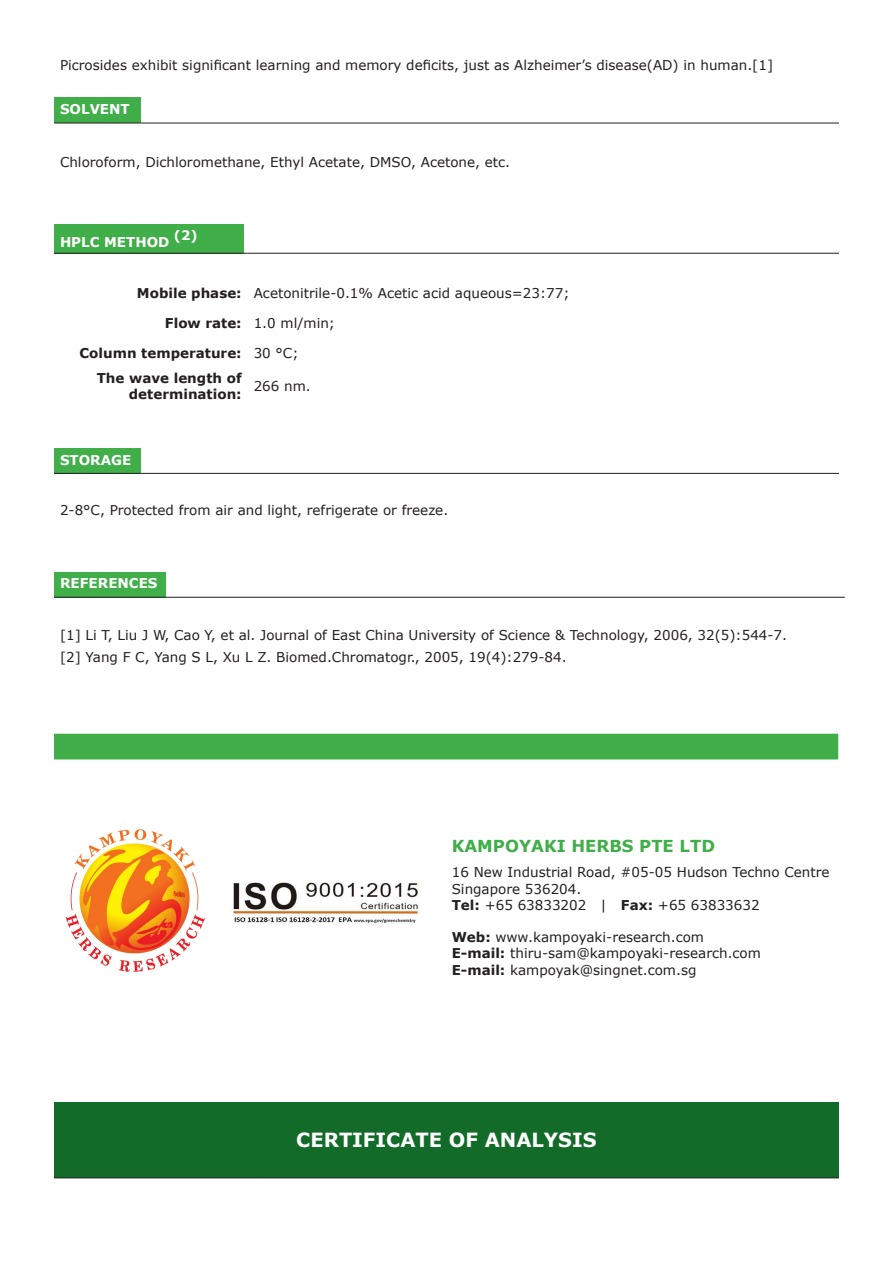
<style>
.page{position:relative;width:893px;height:1263px;background:#fff}
.page>*{position:absolute;margin:0;border:0;box-sizing:border-box;transform-origin:0 0}
.t1{font:700 19.5px "Verdana";color:#fff}
.t2{font:700 16.5px "Verdana";color:#40ae49}
.t3{font:13.5px "Verdana";color:#231f20}
.t4{font:700 13.5px/16.2px "Verdana";color:#231f20;text-align:right}
.t5{font:700 13.5px "Verdana";color:#fff}
.t6{font:700 13.05px "Verdana";color:#fff}
.s1{font-weight:700}
</style>
<div class="page">
<div style="left:54px;top:98px;width:86px;height:25px;background:#40ae49"></div>
<hr style="left:54px;top:123px;width:86px;height:1px;background:#231f20">
<hr style="left:140px;top:123px;width:699px;height:1px;background:#231f20">
<div style="left:54px;top:224px;width:189px;height:29px;background:#40ae49"></div>
<hr style="left:54px;top:253px;width:189px;height:1px;background:#231f20">
<hr style="left:248px;top:253px;width:591px;height:1px;background:#231f20">
<div style="left:54px;top:448px;width:86px;height:25px;background:#40ae49"></div>
<hr style="left:54px;top:473px;width:86px;height:1px;background:#231f20">
<hr style="left:140px;top:473px;width:699px;height:1px;background:#231f20">
<div style="left:54px;top:572px;width:112px;height:25px;background:#40ae49"></div>
<hr style="left:54px;top:597px;width:112px;height:1px;background:#231f20">
<hr style="left:166px;top:597px;width:679px;height:1px;background:#231f20">
<div style="left:54px;top:734px;width:784px;height:25px;background:#40ae49"></div>
<img style="left:65px;top:829px;width:140px;height:143px">
<img style="left:232px;top:882px;width:187px;height:41px">
<div style="left:54px;top:1102px;width:785px;height:76px;background:#136b29"></div>
<hr style="left:54px;top:1178px;width:208px;height:1px;background:#231f20">
<hr style="left:262px;top:1178px;width:208px;height:1px;background:#231f20">
<hr style="left:470px;top:1178px;width:369px;height:1px;background:#231f20">
<p class="t3" style="left:60px;top:57px;width:715px">Picrosides exhibit significant learning and memory deficits, just as Alzheimer’s disease(AD) in human.[1]</p>
<p class="t5" style="left:60px;top:101px;width:71px">SOLVENT</p>
<p class="t3" style="left:60px;top:153px;width:452px">Chloroform, Dichloromethane, Ethyl Acetate, DMSO, Acetone, etc.</p>
<p class="t5" style="left:60px;top:234px;width:111px">HPLC METHOD</p>
<p class="t6" style="left:174px;top:226px;width:25px">(2)</p>
<p class="t4" style="left:137px;top:285px;width:106px">Mobile phase:</p>
<p class="t3" style="left:254px;top:285px;width:317px">Acetonitrile-0.1% Acetic acid aqueous=23:77;</p>
<p class="t4" style="left:165px;top:315px;width:78px">Flow rate:</p>
<p class="t3" style="left:254px;top:315px;width:83px">1.0 ml/min;</p>
<p class="t4" style="left:80px;top:345px;width:164px">Column temperature:</p>
<p class="t3" style="left:254px;top:344px;width:46px">30 °C;</p>
<p class="t4" style="left:97px;top:370px;width:146px">The wave length of determination:</p>
<p class="t3" style="left:254px;top:377px;width:59px">266 nm.</p>
<p class="t5" style="left:60px;top:451px;width:73px">STORAGE</p>
<p class="t3" style="left:60px;top:501px;width:390px">2-8°C, Protected from air and light, refrigerate or freeze.</p>
<p class="t5" style="left:60px;top:575px;width:99px">REFERENCES</p>
<p class="t3" style="left:60px;top:627px;width:729px">[1] Li T, Liu J W, Cao Y, et al. Journal of East China University of Science &amp; Technology, 2006, 32(5):544-7.</p>
<p class="t3" style="left:60px;top:649px;width:508px">[2] Yang F C, Yang S L, Xu L Z. Biomed.Chromatogr., 2005, 19(4):279-84.</p>
<p class="t2" style="left:452px;top:835px;width:265px">KAMPOYAKI HERBS PTE LTD</p>
<p class="t3" style="left:452px;top:864px;width:379px">16 New Industrial Road, #05-05 Hudson Techno Centre</p>
<p class="t3" style="left:452px;top:880px;width:131px">Singapore 536204.</p>
<p class="t3" style="left:452px;top:896px;width:309px"><span class="s1">Tel:</span> +65 63833202 | <span class="s1">Fax:</span> +65 63833632</p>
<p class="t3" style="left:452px;top:929px;width:254px"><span class="s1">Web:</span> www.kampoyaki-research.com</p>
<p class="t3" style="left:452px;top:945px;width:311px"><span class="s1">E-mail:</span> thiru-sam@kampoyaki-research.com</p>
<p class="t3" style="left:452px;top:961px;width:246px"><span class="s1">E-mail:</span> kampoyak@singnet.com.sg</p>
<p class="t1" style="left:296px;top:1127px;width:302px">CERTIFICATE OF ANALYSIS</p>
</div>
